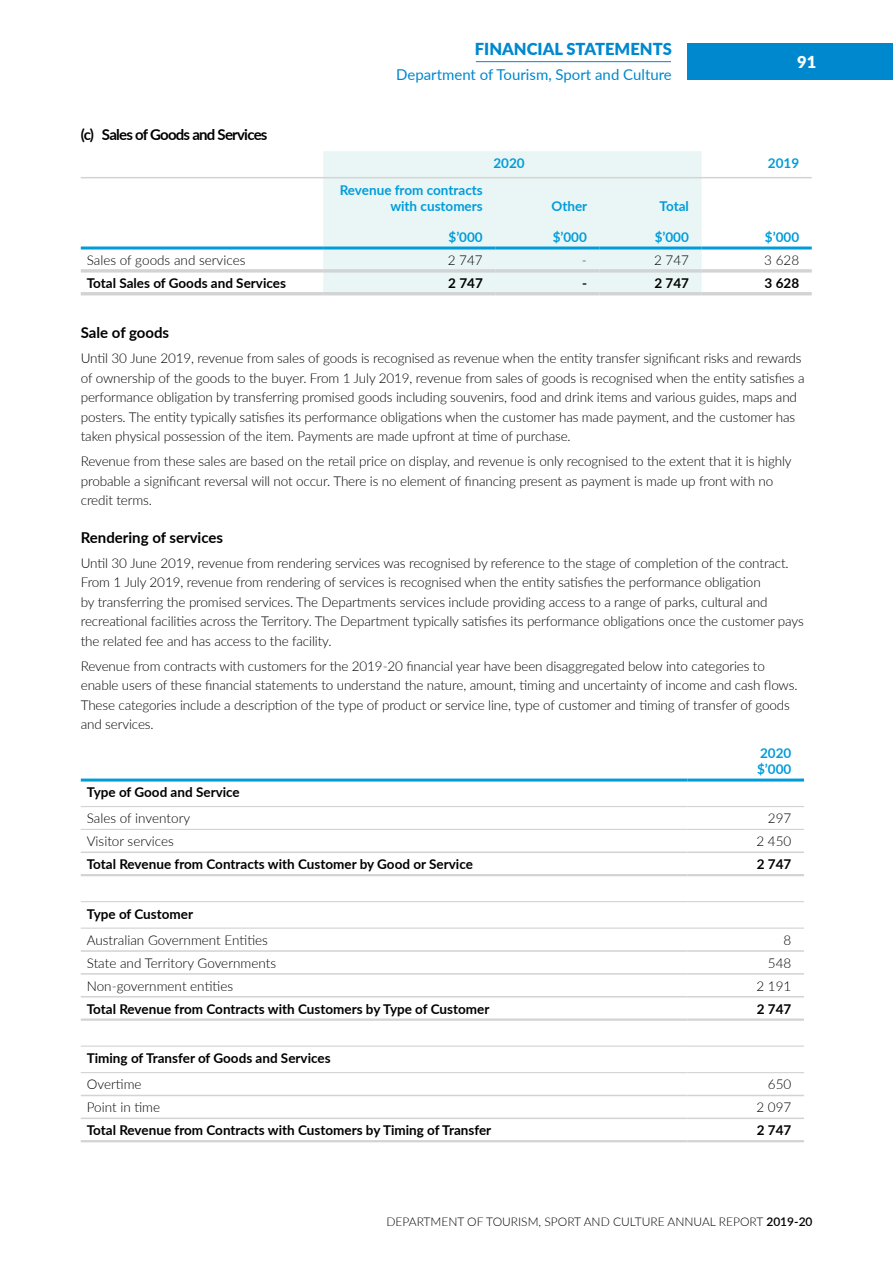
<style>
.page{position:relative;width:893px;height:1263px;background:#fff}
.page>*{position:absolute;margin:0;border:0;box-sizing:border-box;transform-origin:0 0}
.t1{font:900 16.5px "Lato";color:#0088ce}
.t2{font:900 16.5px "Lato";color:#fff}
.t3{font:15px "Lato";color:#0088ce}
.t4{font:700 15px "Lato";letter-spacing:-.01em;color:#000}
.t5{font:700 15px "Lato";letter-spacing:-.05em;color:#000}
.t6{font:300 13.5px/19.5px "Lato";letter-spacing:-.01em;color:#000}
.t7{font:700 13.5px "Lato";color:#000}
.t8{font:700 13.5px/16.2px "Lato";color:#009cda;text-align:right}
.t9{font:300 12px "Lato";color:#000}
.s1{font-weight:600}
</style>
<div class="page">
<div style="left:323px;top:151px;width:379px;height:141px;background:#eaf6f5"></div>
<svg style="left:81px;top:269px;width:242px;height:4px"></svg>
<hr style="left:323px;top:269px;width:172px;height:4px;background:#d1d3d4">
<hr style="left:495px;top:269px;width:105px;height:4px;background:#d6dada">
<hr style="left:600px;top:269px;width:102px;height:4px;background:#d6dada">
<hr style="left:702px;top:269px;width:110px;height:4px;background:#dadbdc">
<hr style="left:81px;top:292px;width:242px;height:3px;background:#d1d3d4">
<hr style="left:323px;top:292px;width:172px;height:3px;background:#d1d3d4">
<hr style="left:495px;top:292px;width:105px;height:3px;background:#d1d3d4">
<hr style="left:600px;top:292px;width:102px;height:3px;background:#d1d3d4">
<hr style="left:702px;top:292px;width:110px;height:3px;background:#d1d3d4">
<hr style="left:81px;top:177px;width:242px;height:1px;background:#d1d3d4">
<hr style="left:323px;top:177px;width:172px;height:1px;background:#d1d3d4">
<hr style="left:495px;top:177px;width:105px;height:1px;background:#d1d3d4">
<hr style="left:600px;top:177px;width:102px;height:1px;background:#d1d3d4">
<hr style="left:702px;top:177px;width:110px;height:1px;background:#d1d3d4">
<hr style="left:81px;top:246px;width:242px;height:3px;background:#009cda">
<hr style="left:323px;top:246px;width:172px;height:3px;background:#009cda">
<hr style="left:495px;top:246px;width:105px;height:3px;background:#009cda">
<hr style="left:600px;top:246px;width:102px;height:3px;background:#009cda">
<hr style="left:702px;top:246px;width:110px;height:3px;background:#009cda">
<hr style="left:81px;top:778px;width:607px;height:3px;background:#009cda">
<hr style="left:688px;top:778px;width:116px;height:3px;background:#009cda">
<hr style="left:81px;top:806px;width:607px;height:1px;background:#d1d3d4">
<hr style="left:688px;top:806px;width:116px;height:1px;background:#d1d3d4">
<hr style="left:81px;top:829px;width:607px;height:1px;background:#d1d3d4">
<hr style="left:688px;top:829px;width:116px;height:1px;background:#d1d3d4">
<hr style="left:81px;top:901px;width:607px;height:1px;background:#d1d3d4">
<hr style="left:688px;top:901px;width:116px;height:1px;background:#d1d3d4">
<hr style="left:81px;top:927px;width:607px;height:2px;background:#d1d3d4">
<hr style="left:688px;top:927px;width:116px;height:2px;background:#d1d3d4">
<hr style="left:81px;top:1045px;width:607px;height:2px;background:#d1d3d4">
<hr style="left:688px;top:1045px;width:116px;height:2px;background:#d1d3d4">
<hr style="left:81px;top:1072px;width:607px;height:1px;background:#d1d3d4">
<hr style="left:688px;top:1072px;width:116px;height:1px;background:#d1d3d4">
<hr style="left:81px;top:851px;width:607px;height:2px;background:#d1d3d4">
<hr style="left:688px;top:851px;width:116px;height:2px;background:#d1d3d4">
<hr style="left:81px;top:950px;width:607px;height:2px;background:#d1d3d4">
<hr style="left:688px;top:950px;width:116px;height:2px;background:#d1d3d4">
<hr style="left:81px;top:973px;width:607px;height:2px;background:#d1d3d4">
<hr style="left:688px;top:973px;width:116px;height:2px;background:#d1d3d4">
<hr style="left:81px;top:996px;width:607px;height:1px;background:#d1d3d4">
<hr style="left:688px;top:996px;width:116px;height:1px;background:#d1d3d4">
<hr style="left:81px;top:1095px;width:607px;height:1px;background:#d1d3d4">
<hr style="left:688px;top:1095px;width:116px;height:1px;background:#d1d3d4">
<hr style="left:81px;top:1117px;width:607px;height:2px;background:#d1d3d4">
<hr style="left:688px;top:1117px;width:116px;height:2px;background:#d1d3d4">
<hr style="left:81px;top:874px;width:607px;height:2px;background:#d1d3d4">
<hr style="left:688px;top:874px;width:116px;height:2px;background:#d1d3d4">
<hr style="left:81px;top:1018px;width:607px;height:3px;background:#d1d3d4">
<hr style="left:688px;top:1018px;width:116px;height:3px;background:#d1d3d4">
<hr style="left:81px;top:1140px;width:607px;height:2px;background:#d1d3d4">
<hr style="left:688px;top:1140px;width:116px;height:2px;background:#d1d3d4">
<div style="left:688px;top:43px;width:205px;height:37px;background:#0088ce"></div>
<hr style="left:476px;top:61px;width:195px;height:1px;background:#0088ce">
<p class="t5" style="left:81px;top:123px;width:188px">(c) Sales of Goods and Services</p>
<p class="t1" style="left:475px;top:37px;width:198px">FINANCIAL STATEMENTS</p>
<p class="t3" style="left:396px;top:64px;width:277px">Department of Tourism, Sport and Culture</p>
<p class="t2" style="left:797px;top:49px;width:21px">91</p>
<p class="t8" style="left:340px;top:181px;width:145px">Revenue from contracts with customers</p>
<p class="t8" style="left:448px;top:228px;width:36px">$’000</p>
<p class="t8" style="left:493px;top:154px;width:33px">2020</p>
<p class="t8" style="left:768px;top:154px;width:33px">2019</p>
<p class="t8" style="left:551px;top:197px;width:37px">Other</p>
<p class="t8" style="left:553px;top:228px;width:36px">$’000</p>
<p class="t8" style="left:660px;top:197px;width:31px">Total</p>
<p class="t8" style="left:655px;top:228px;width:36px">$’000</p>
<p class="t8" style="left:765px;top:228px;width:36px">$’000</p>
<p class="t6" style="left:87px;top:250px;width:160px">Sales of goods and services</p>
<p class="t6" style="left:448px;top:250px;width:36px">2 747</p>
<p class="t6" style="left:582px;top:250px;width:6px">-</p>
<p class="t6" style="left:654px;top:250px;width:36px">2 747</p>
<p class="t6" style="left:764px;top:250px;width:36px">3 628</p>
<p class="t7" style="left:87px;top:273px;width:201px">Total Sales of Goods and Services</p>
<p class="t7" style="left:448px;top:273px;width:36px">2 747</p>
<p class="t7" style="left:582px;top:273px;width:7px">-</p>
<p class="t7" style="left:654px;top:273px;width:36px">2 747</p>
<p class="t7" style="left:765px;top:273px;width:36px">3 628</p>
<p class="t4" style="left:81px;top:321px;width:90px">Sale of goods</p>
<p class="t6" style="left:81px;top:348px;width:725px">Until 30 June 2019, revenue from sales of goods is recognised as revenue when the entity transfer significant risks and rewards of ownership of the goods to the buyer. From 1 July 2019, revenue from sales of goods is recognised when the entity satisfies a performance obligation by transferring promised goods including souvenirs, food and drink items and various guides, maps and posters. The entity typically satisfies its performance obligations when the customer has made payment, and the customer has taken physical possession of the item. Payments are made upfront at time of purchase.</p>
<p class="t6" style="left:81px;top:451px;width:712px">Revenue from these sales are based on the retail price on display, and revenue is only recognised to the extent that it is highly probable a significant reversal will not occur. There is no element of financing present as payment is made up front with no credit terms.</p>
<p class="t4" style="left:81px;top:526px;width:144px">Rendering of services</p>
<p class="t6" style="left:81px;top:553px;width:724px">Until 30 June 2019, revenue from rendering services was recognised by reference to the stage of completion of the contract.<br>From 1 July 2019, revenue from rendering of services is recognised when the entity satisfies the performance obligation<br>by transferring the promised services. The Departments services include providing access to a range of parks, cultural and recreational facilities across the Territory. The Department typically satisfies its performance obligations once the customer pays the related fee and has access to the facility.</p>
<p class="t6" style="left:81px;top:656px;width:718px">Revenue from contracts with customers for the 2019-20 financial year have been disaggregated below into categories to enable users of these financial statements to understand the nature, amount, timing and uncertainty of income and cash flows.<br>These categories include a description of the type of product or service line, type of customer and timing of transfer of goods and services.</p>
<p class="t8" style="left:757px;top:744px;width:36px;text-align:left">2020 $’000</p>
<p class="t7" style="left:87px;top:782px;width:155px">Type of Good and Service</p>
<p class="t6" style="left:87px;top:808px;width:105px">Sales of inventory</p>
<p class="t6" style="left:768px;top:808px;width:25px">297</p>
<p class="t6" style="left:87px;top:831px;width:89px">Visitor services</p>
<p class="t6" style="left:756px;top:831px;width:36px">2 450</p>
<p class="t7" style="left:87px;top:854px;width:388px">Total Revenue from Contracts with Customer by Good or Service</p>
<p class="t7" style="left:757px;top:854px;width:36px">2 747</p>
<p class="t7" style="left:87px;top:904px;width:108px">Type of Customer</p>
<p class="t6" style="left:87px;top:930px;width:183px">Australian Government Entities</p>
<p class="t6" style="left:784px;top:930px;width:9px">8</p>
<p class="t6" style="left:87px;top:953px;width:191px">State and Territory Governments</p>
<p class="t6" style="left:768px;top:953px;width:25px">548</p>
<p class="t6" style="left:87px;top:976px;width:148px">Non-government entities</p>
<p class="t6" style="left:756px;top:976px;width:36px">2 191</p>
<p class="t7" style="left:87px;top:999px;width:404px">Total Revenue from Contracts with Customers by Type of Customer</p>
<p class="t7" style="left:757px;top:999px;width:36px">2 747</p>
<p class="t7" style="left:87px;top:1048px;width:245px">Timing of Transfer of Goods and Services</p>
<p class="t6" style="left:87px;top:1074px;width:56px">Overtime</p>
<p class="t6" style="left:768px;top:1074px;width:25px">650</p>
<p class="t6" style="left:87px;top:1097px;width:75px">Point in time</p>
<p class="t6" style="left:756px;top:1097px;width:36px">2 097</p>
<p class="t7" style="left:87px;top:1120px;width:406px">Total Revenue from Contracts with Customers by Timing of Transfer</p>
<p class="t7" style="left:757px;top:1120px;width:36px">2 747</p>
<p class="t9" style="left:386px;top:1213px;width:428px">DEPARTMENT OF TOURISM, SPORT AND CULTURE ANNUAL REPORT <span class="s1">2019-20</span></p>
</div>
